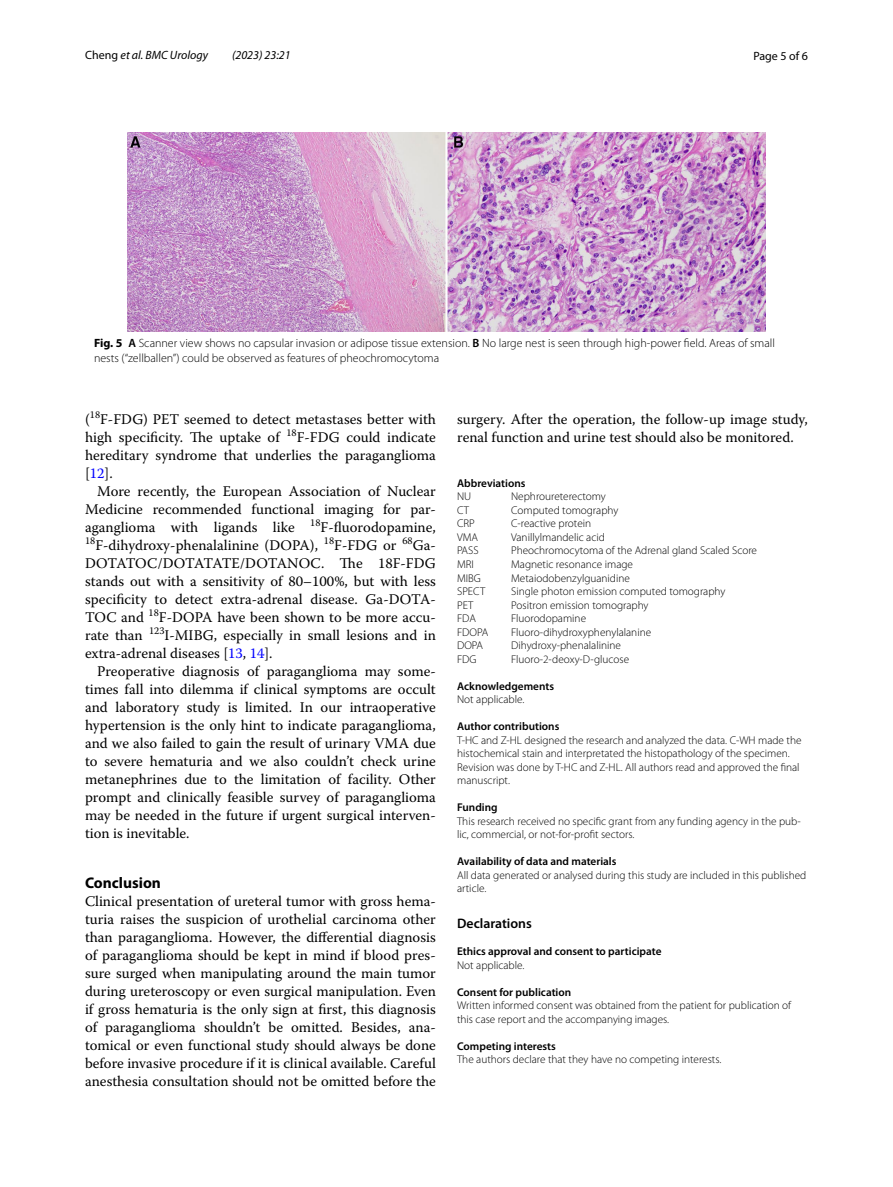
<style>
.page{position:relative;width:893px;height:1187px;background:#fff}
.page>*{position:absolute;margin:0;border:0;box-sizing:border-box;transform-origin:0 0}
.t1{font:700 15.45px "Myriad Pro";color:#000}
.t2{font:14.7px/18px "Warnock Pro";color:#000;text-align:justify}
.t3{font:600 13.8px "Myriad Pro";color:#000}
.t4{font:300 12px/15px "Myriad Pro";color:#000}
.t5{font:italic 12px "Myriad Pro";color:#000}
.t6{font:12px "Myriad Pro";color:#000}
.t7{font:300 11.25px/13.5px "Myriad Pro";color:#000}
.t8{font:600 11.25px "Myriad Pro";color:#000}
.s1{font-style:normal}
.s2{font-weight:700}
.s3{font-weight:600}
.s4{color:#00f}
</style>
<div class="page">
<img style="left:127px;top:133px;width:638px;height:199px">
<p class="t5" style="left:85px;top:48px;width:124px"><span class="s1">Cheng</span> et al. BMC Urology</p>
<p class="t5" style="left:232px;top:48px;width:60px">(2023) 23:21</p>
<p class="t6" style="left:753px;top:48px;width:56px">Page 5 of 6</p>
<p class="t4" style="left:94px;top:335px;width:682px"><span class="s2">Fig. 5</span> <span class="s3">A</span> Scanner view shows no capsular invasion or adipose tissue extension. <span class="s3">B</span> No large nest is seen through high-power field. Areas of small nests (“zellballen”) could be observed as features of pheochromocytoma</p>
<p class="t2" style="left:85px;top:410px;width:352px">(<sup>18</sup>F-FDG) PET seemed to detect metastases better with high specificity. The uptake of <sup>18</sup>F-FDG could indicate hereditary syndrome that underlies the paraganglioma [<span class="s4">12</span>].</p>
<p class="t2" style="left:85px;top:482px;width:352px;text-indent:12px">More recently, the European Association of Nuclear Medicine recommended functional imaging for par&shy;aganglioma with ligands like <sup>18</sup>F-fluorodopamine, <sup>18</sup>F-dihydroxy-phenalalinine (DOPA), <sup>18</sup>F-FDG or <sup>68</sup>Ga-DOTATOC/DOTATATE/DOTANOC. The 18F-FDG stands out with a sensitivity of 80–100%, but with less specificity to detect extra-adrenal disease. Ga-DOTA-TOC and <sup>18</sup>F-DOPA have been shown to be more accu&shy;rate than <sup>123</sup>I-MIBG, especially in small lesions and in extra-adrenal diseases [<span class="s4">13</span>, <span class="s4">14</span>].</p>
<p class="t2" style="left:85px;top:662px;width:352px;text-indent:12px">Preoperative diagnosis of paraganglioma may some&shy;times fall into dilemma if clinical symptoms are occult and laboratory study is limited. In our intraoperative hypertension is the only hint to indicate paraganglioma, and we also failed to gain the result of urinary VMA due to severe hematuria and we also couldn’t check urine metanephrines due to the limitation of facility. Other prompt and clinically feasible survey of paraganglioma may be needed in the future if urgent surgical interven&shy;tion is inevitable.</p>
<p class="t1" style="left:85px;top:872px;width:77px">Conclusion</p>
<p class="t2" style="left:85px;top:892px;width:352px">Clinical presentation of ureteral tumor with gross hema&shy;turia raises the suspicion of urothelial carcinoma other than paraganglioma. However, the differential diagnosis of paraganglioma should be kept in mind if blood pres&shy;sure surged when manipulating around the main tumor during ureteroscopy or even surgical manipulation. Even if gross hematuria is the only sign at first, this diagnosis of paraganglioma shouldn’t be omitted. Besides, ana&shy;tomical or even functional study should always be done before invasive procedure if it is clinical available. Careful anesthesia consultation should not be omitted before the</p>
<p class="t2" style="left:457px;top:410px;width:352px">surgery. After the operation, the follow-up image study, renal function and urine test should also be monitored.</p>
<p class="t8" style="left:457px;top:476px;width:70px">Abbreviations</p>
<p class="t7" style="left:457px;top:490px;width:16px">NU</p>
<p class="t7" style="left:511px;top:490px;width:96px">Nephroureterectomy</p>
<p class="t7" style="left:457px;top:503px;width:14px">CT</p>
<p class="t7" style="left:511px;top:503px;width:109px">Computed tomography</p>
<p class="t7" style="left:457px;top:517px;width:19px">CRP</p>
<p class="t7" style="left:511px;top:517px;width:82px">C-reactive protein</p>
<p class="t7" style="left:457px;top:530px;width:22px">VMA</p>
<p class="t7" style="left:511px;top:530px;width:95px">Vanillylmandelic acid</p>
<p class="t7" style="left:457px;top:544px;width:23px">PASS</p>
<p class="t7" style="left:511px;top:544px;width:247px">Pheochromocytoma of the Adrenal gland Scaled Score</p>
<p class="t7" style="left:457px;top:557px;width:18px">MRI</p>
<p class="t7" style="left:511px;top:557px;width:123px">Magnetic resonance image</p>
<p class="t7" style="left:457px;top:571px;width:25px">MIBG</p>
<p class="t7" style="left:511px;top:571px;width:120px">Metaiodobenzylguanidine</p>
<p class="t7" style="left:457px;top:584px;width:30px">SPECT</p>
<p class="t7" style="left:511px;top:584px;width:216px">Single photon emission computed tomography</p>
<p class="t7" style="left:457px;top:598px;width:18px">PET</p>
<p class="t7" style="left:511px;top:598px;width:139px">Positron emission tomography</p>
<p class="t7" style="left:457px;top:611px;width:20px">FDA</p>
<p class="t7" style="left:511px;top:611px;width:76px">Fluorodopamine</p>
<p class="t7" style="left:457px;top:625px;width:33px">FDOPA</p>
<p class="t7" style="left:511px;top:625px;width:142px">Fluoro-dihydroxyphenylalanine</p>
<p class="t7" style="left:457px;top:638px;width:27px">DOPA</p>
<p class="t7" style="left:511px;top:638px;width:111px">Dihydroxy-phenalalinine</p>
<p class="t7" style="left:457px;top:652px;width:21px">FDG</p>
<p class="t7" style="left:511px;top:652px;width:119px">Fluoro-2-deoxy-D-glucose</p>
<p class="t8" style="left:457px;top:678px;width:98px">Acknowledgements</p>
<p class="t7" style="left:457px;top:692px;width:69px">Not applicable.</p>
<p class="t8" style="left:457px;top:719px;width:104px">Author contributions</p>
<p class="t7" style="left:457px;top:733px;width:346px">T-HC and Z-HL designed the research and analyzed the data. C-WH made the histochemical stain and interpretated the histopathology of the specimen.<br>Revision was done by T-HC and Z-HL. All authors read and approved the final manuscript.</p>
<p class="t8" style="left:457px;top:800px;width:42px">Funding</p>
<p class="t7" style="left:457px;top:814px;width:345px">This research received no specific grant from any funding agency in the pub‑ lic, commercial, or not-for-profit sectors.</p>
<p class="t8" style="left:457px;top:854px;width:161px">Availability of data and materials</p>
<p class="t7" style="left:457px;top:868px;width:351px">All data generated or analysed during this study are included in this published article.</p>
<p class="t3" style="left:457px;top:914px;width:76px">Declarations</p>
<p class="t8" style="left:457px;top:944px;width:206px">Ethics approval and consent to participate</p>
<p class="t7" style="left:457px;top:958px;width:69px">Not applicable.</p>
<p class="t8" style="left:457px;top:984px;width:116px">Consent for publication</p>
<p class="t7" style="left:457px;top:998px;width:336px">Written informed consent was obtained from the patient for publication of this case report and the accompanying images.</p>
<p class="t8" style="left:457px;top:1038px;width:100px">Competing interests</p>
<p class="t7" style="left:457px;top:1052px;width:266px">The authors declare that they have no competing interests.</p>
</div>
